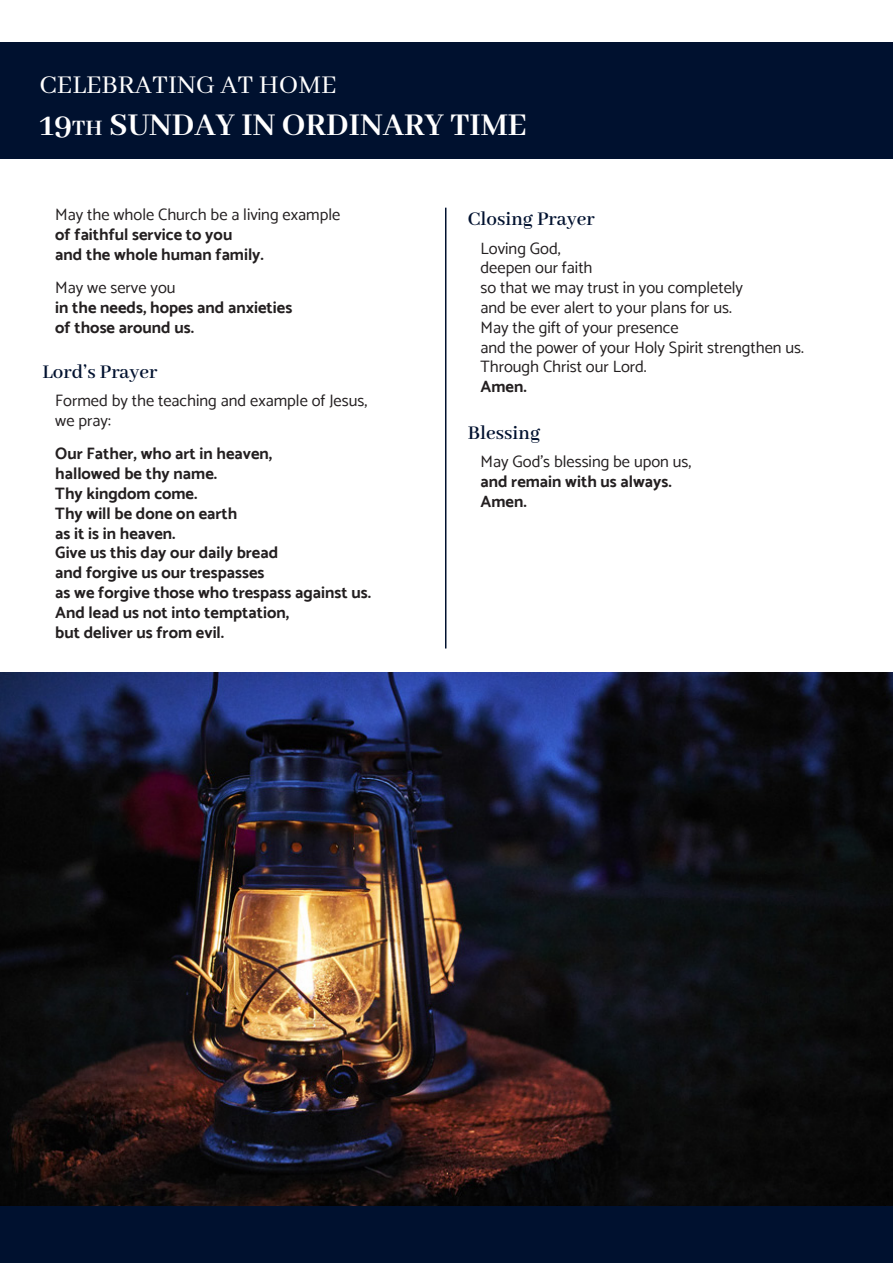
<style>
.page{position:relative;width:893px;height:1263px;background:#fff}
.page>*{position:absolute;margin:0;border:0;box-sizing:border-box;transform-origin:0 0}
.Reverse_Subhead{font:700 34.5px "Abhaya Libre";color:#fff}
.Reverse_Heading{font:28.5px "Abhaya Libre";color:#fff}
.Small_Heads{font:600 21px "Abhaya Libre";color:#00112f}
.Indented_basic{font:700 16.5px "Catamaran";color:#231f20}
.Indented_basic-2{font:16.5px "Catamaran";color:#231f20}
.s1{font-size:24px}
</style>
<div class="page">
<div style="left:0;top:43px;width:893px;height:116px;background:#00112f"></div>
<div style="left:0;top:1199px;width:893px;height:64px;background:#00112f"></div>
<img style="left:0;top:673px;width:893px;height:532px">
<hr style="left:445px;top:208px;width:1px;height:440px;background:#00112f">
<p class="Reverse_Heading" style="left:40px;top:69px;width:298px">CELEBRATING AT HOME</p>
<p class="Reverse_Subhead" style="left:40px;top:106px;width:489px">19<span class="s1">TH</span> SUNDAY IN ORDINARY TIME</p>
<p class="Indented_basic-2" style="left:55px;top:205px;width:287px">May the whole Church be a living example</p>
<p class="Indented_basic" style="left:55px;top:225px;width:179px">of faithful service to you</p>
<p class="Indented_basic" style="left:55px;top:245px;width:210px">and the whole human family.</p>
<p class="Indented_basic-2" style="left:55px;top:278px;width:122px">May we serve you</p>
<p class="Indented_basic" style="left:55px;top:298px;width:239px">in the needs, hopes and anxieties</p>
<p class="Indented_basic" style="left:55px;top:317px;width:140px">of those around us.</p>
<p class="Small_Heads" style="left:43px;top:360px;width:117px">Lord’s Prayer</p>
<p class="Indented_basic-2" style="left:55px;top:391px;width:313px">Formed by the teaching and example of Jesus,</p>
<p class="Indented_basic-2" style="left:55px;top:411px;width:57px">we pray:</p>
<p class="Indented_basic" style="left:55px;top:444px;width:219px">Our Father, who art in heaven,</p>
<p class="Indented_basic" style="left:55px;top:464px;width:163px">hallowed be thy name.</p>
<p class="Indented_basic" style="left:55px;top:484px;width:144px">Thy kingdom come.</p>
<p class="Indented_basic" style="left:55px;top:503px;width:184px">Thy will be done on earth</p>
<p class="Indented_basic" style="left:55px;top:523px;width:122px">as it is in heaven.</p>
<p class="Indented_basic" style="left:55px;top:543px;width:224px">Give us this day our daily bread</p>
<p class="Indented_basic" style="left:55px;top:563px;width:211px">and forgive us our trespasses</p>
<p class="Indented_basic" style="left:55px;top:583px;width:317px">as we forgive those who trespass against us.</p>
<p class="Indented_basic" style="left:55px;top:602px;width:235px">And lead us not into temptation,</p>
<p class="Indented_basic" style="left:55px;top:622px;width:171px">but deliver us from evil.</p>
<p class="Small_Heads" style="left:468px;top:208px;width:129px">Closing Prayer</p>
<p class="Indented_basic-2" style="left:480px;top:238px;width:82px">Loving God,</p>
<p class="Indented_basic-2" style="left:480px;top:258px;width:113px">deepen our faith</p>
<p class="Indented_basic-2" style="left:480px;top:278px;width:264px">so that we may trust in you completely</p>
<p class="Indented_basic-2" style="left:480px;top:298px;width:253px">and be ever alert to your plans for us.</p>
<p class="Indented_basic-2" style="left:480px;top:317px;width:200px">May the gift of your presence</p>
<p class="Indented_basic-2" style="left:480px;top:337px;width:325px">and the power of your Holy Spirit strengthen us.</p>
<p class="Indented_basic-2" style="left:480px;top:357px;width:168px">Through Christ our Lord.</p>
<p class="Indented_basic" style="left:480px;top:377px;width:48px">Amen.</p>
<p class="Small_Heads" style="left:468px;top:421px;width:74px">Blessing</p>
<p class="Indented_basic-2" style="left:480px;top:452px;width:212px">May God’s blessing be upon us,</p>
<p class="Indented_basic" style="left:480px;top:472px;width:193px">and remain with us always.</p>
<p class="Indented_basic" style="left:480px;top:492px;width:48px">Amen.</p>
</div>
